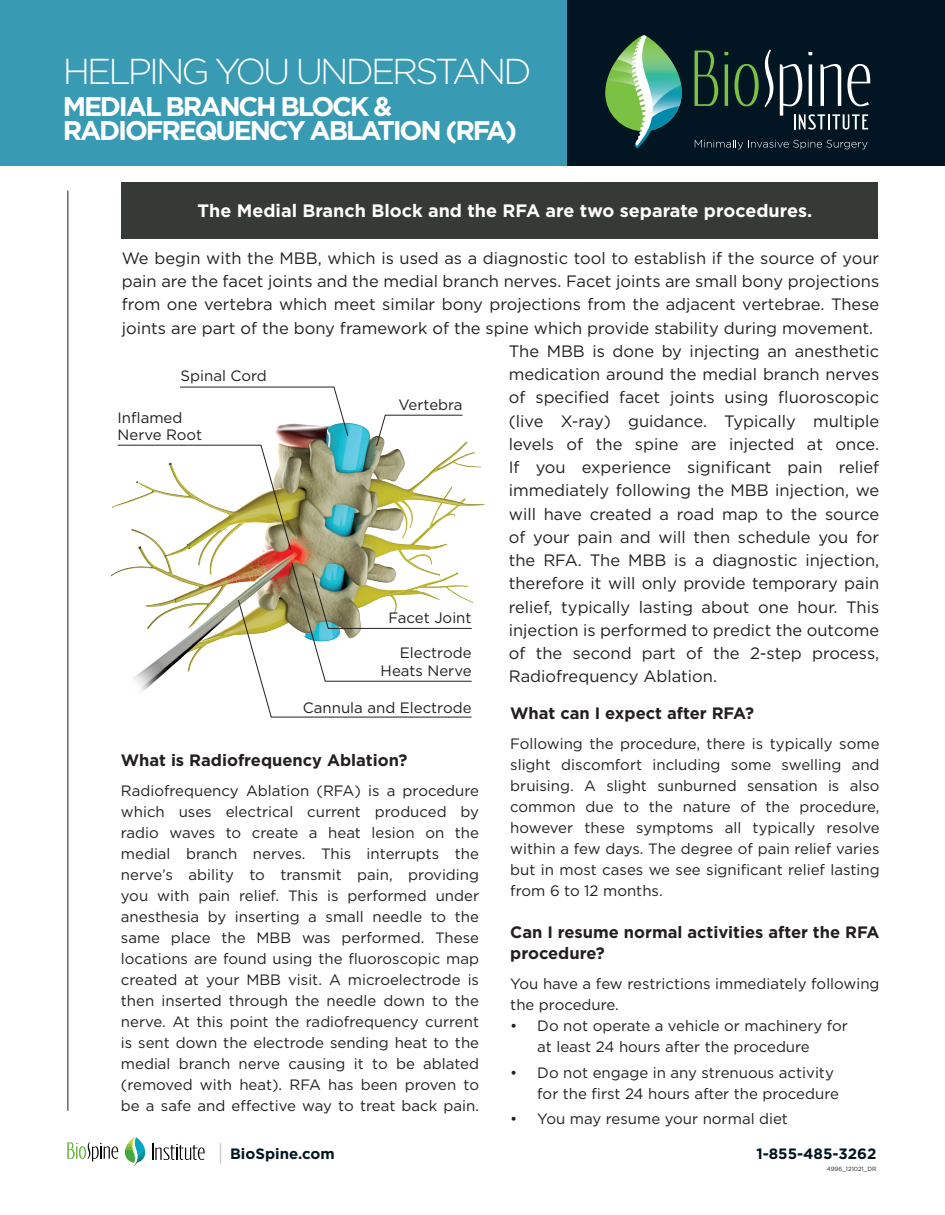
<style>
.page{position:relative;width:945px;height:1215px;background:#fff}
.page>*{position:absolute;margin:0;border:0;box-sizing:border-box;transform-origin:0 0}
.t1{font:300 36px "Gotham";letter-spacing:-.08em;color:#fff}
.t2{font:700 27px "Gotham";letter-spacing:-.08em;color:#fff}
.t3{font:700 18px "Gotham";color:#fff}
.t4{font:16.5px/23.2px "Gotham";color:#231f20;text-align:justify}
.t5{font:700 16.5px/21px "Gotham";color:#231f20}
.t6{font:15px/21px "Gotham";color:#231f20}
.t7{font:700 15px "Gotham";color:#011622}
.t8{font:6px "Gotham";color:#231f20}
</style>
<div class="page">
<svg style="left:125px;top:1137px;width:20px;height:30px"></svg>
<svg style="left:152px;top:1144px;width:53px;height:16px"></svg>
<svg style="left:68px;top:1142px;width:50px;height:19px"></svg>
<svg style="left:220px;top:1143px;width:1px;height:21px"></svg>
<div style="left:564px;top:0;width:381px;height:166px;background:#011622"></div>
<div style="left:0;top:0;width:566px;height:166px;background:#389ab3"></div>
<svg style="left:605px;top:35px;width:77px;height:113px"></svg>
<svg style="left:695px;top:51px;width:23px;height:55px"></svg>
<svg style="left:724px;top:52px;width:4px;height:54px"></svg>
<svg style="left:734px;top:49px;width:39px;height:58px"></svg>
<svg style="left:780px;top:52px;width:90px;height:78px"></svg>
<svg style="left:695px;top:140px;width:173px;height:9px"></svg>
<hr style="left:68px;top:191px;width:1px;height:920px;background:#231f20">
<img style="left:110px;top:414px;width:375px;height:278px">
<svg style="left:376px;top:415px;width:87px;height:31px"></svg>
<svg style="left:238px;top:562px;width:234px;height:155px"></svg>
<svg style="left:117px;top:445px;width:174px;height:105px"></svg>
<svg style="left:180px;top:387px;width:168px;height:49px"></svg>
<div style="left:121px;top:182px;width:757px;height:57px;background:#363a36"></div>
<p class="t1" style="left:63px;top:48px;width:470px">HELPING YOU UNDERSTAND</p>
<p class="t2" style="left:63px;top:89px;width:331px">MEDIAL BRANCH BLOCK &amp;</p>
<p class="t2" style="left:63px;top:113px;width:456px">RADIOFREQUENCY ABLATION (RFA)</p>
<p class="t3" style="left:198px;top:199px;width:616px">The Medial Branch Block and the RFA are two separate procedures.</p>
<p class="t4" style="left:122px;top:246px;width:759px">We begin with the MBB, which is used as a diagnostic tool to establish if the source of your pain are the facet joints and the medial branch nerves. Facet joints are small bony projections from one vertebra which meet similar bony projections from the adjacent vertebrae. These joints are part of the bony framework of the spine which provide stability during movement.</p>
<p class="t4" style="left:509px;top:339px;width:372px">The MBB is done by injecting an anesthetic medication around the medial branch nerves of specified facet joints using fluoroscopic (live X-ray) guidance. Typically multiple levels of the spine are injected at once.<br>If you experience significant pain relief immediately following the MBB injection, we will have created a road map to the source of your pain and will then schedule you for the RFA. The MBB is a diagnostic injection, therefore it will only provide temporary pain relief, typically lasting about one hour. This injection is performed to predict the outcome of the second part of the 2-step process, Radiofrequency Ablation.</p>
<p class="t6" style="left:181px;top:365px;width:88px">Spinal Cord</p>
<p class="t6" style="left:398px;top:394px;width:66px">Vertebra</p>
<p class="t6" style="left:118px;top:408px;width:86px;line-height:18px">Inflamed<br>Nerve Root</p>
<p class="t6" style="left:388px;top:606px;width:85px">Facet Joint</p>
<p class="t6" style="left:381px;top:643px;width:92px;line-height:18px;text-align:right">Electrode<br>Heats Nerve</p>
<p class="t6" style="left:303px;top:697px;width:170px">Cannula and Electrode</p>
<p class="t5" style="left:121px;top:749px;width:288px">What is Radiofrequency Ablation?</p>
<p class="t6" style="left:121px;top:780px;width:360px;text-align:justify">Radiofrequency Ablation (RFA) is a procedure which uses electrical current produced by radio waves to create a heat lesion on the medial branch nerves. This interrupts the nerve’s ability to transmit pain, providing you with pain relief. This is performed under anesthesia by inserting a small needle to the same place the MBB was performed. These locations are found using the fluoroscopic map created at your MBB visit. A microelectrode is then inserted through the needle down to the nerve. At this point the radiofrequency current is sent down the electrode sending heat to the medial branch nerve causing it to be ablated (removed with heat). RFA has been proven to be a safe and effective way to treat back pain.</p>
<p class="t5" style="left:510px;top:703px;width:245px">What can I expect after RFA?</p>
<p class="t6" style="left:510px;top:733px;width:371px;text-align:justify">Following the procedure, there is typically some slight discomfort including some swelling and bruising. A slight sunburned sensation is also common due to the nature of the procedure, however these symptoms all typically resolve within a few days. The degree of pain relief varies but in most cases we see significant relief lasting from 6 to 12 months.</p>
<p class="t5" style="left:510px;top:922px;width:371px">Can I resume normal activities after the RFA procedure?</p>
<p class="t6" style="left:510px;top:973px;width:371px">You have a few restrictions immediately following the procedure.</p>
<p class="t6" style="left:537px;top:1015px;width:312px;text-indent:-27px">• Do not operate a vehicle or machinery for at least 24 hours after the procedure</p>
<p class="t6" style="left:537px;top:1062px;width:303px;text-indent:-27px">• Do not engage in any strenuous activity for the first 24 hours after the procedure</p>
<p class="t6" style="left:510px;top:1108px;width:279px">• You may resume your normal diet</p>
<p class="t7" style="left:230px;top:1144px;width:106px">BioSpine.com</p>
<p class="t7" style="left:756px;top:1144px;width:122px">1-855-485-3262</p>
<p class="t8" style="left:827px;top:1165px;width:51px">4996_121021_DR</p>
</div>
